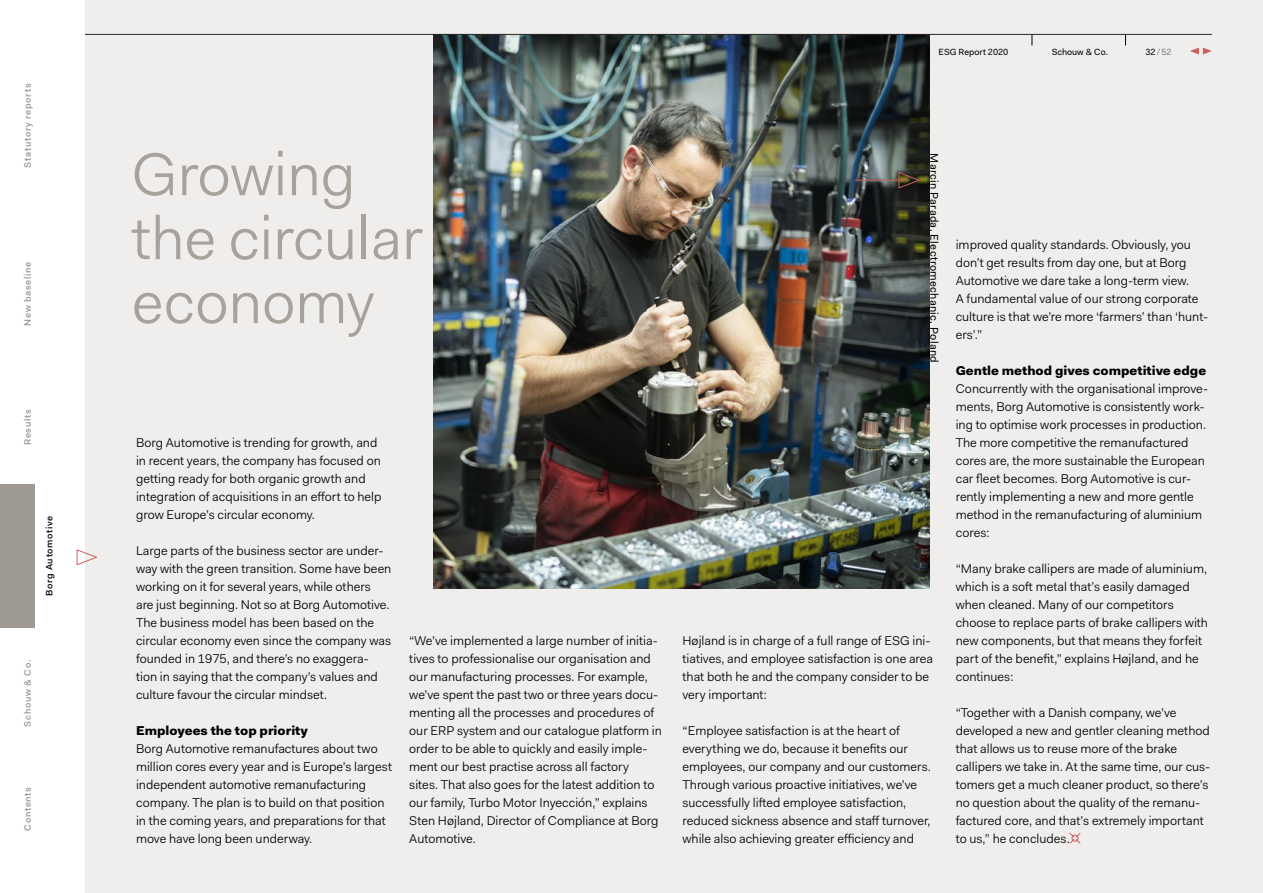
<style>
.page{position:relative;width:1263px;height:893px;background:#fff}
.page>*{position:absolute;margin:0;border:0;box-sizing:border-box;transform-origin:0 0}
.t1{font:60.75px/63.9px "Fakt Blond";letter-spacing:-.005em;color:#a8a29c}
.t2{font:900 12.9px "Fakt";color:#000}
.t3{font:12.75px/18px "Fakt Blond";color:#000}
.t4{font:11.1px "Fakt";letter-spacing:.025em;color:#000}
.t5{font:500 9.3px "Fakt";letter-spacing:.07em;color:#939393}
.t6{font:500 9.3px "Fakt";letter-spacing:.07em;color:#000}
.t7{font:9px "Fakt";color:#000}
.t8{font:9px "Fakt";color:#7c7c7c}
.s1{color:#000}
</style>
<div class="page">
<div style="left:85px;top:0;width:1178px;height:893px;background:#f0eeec"></div>
<img style="left:434px;top:35px;width:496px;height:553px">
<svg style="left:898px;top:172px;width:23px;height:17px"></svg>
<hr style="left:855px;top:180px;width:53px;height:1px;background:#cd6161">
<svg style="left:1069px;top:833px;width:12px;height:11px"></svg>
<div style="left:1071px;top:835px;width:7px;height:6px;border:1px solid #cd6161;border-radius:50%"></div>
<hr style="left:85px;top:34px;width:1127px;height:1px;background:#292929">
<div style="left:0;top:484px;width:34px;height:144px;background:#9f9994"></div>
<svg style="left:76px;top:549px;width:21px;height:17px"></svg>
<svg style="left:1190px;top:48px;width:21px;height:6px"></svg>
<p class="t5" style="left:21px;top:168px;width:86px;rotate:-90deg">Statutory reports</p>
<p class="t5" style="left:21px;top:326px;width:65px;rotate:-90deg">New baseline</p>
<p class="t5" style="left:21px;top:445px;width:37px;rotate:-90deg">Results</p>
<p class="t6" style="left:43px;top:596px;width:82px;rotate:-90deg">Borg Automotive</p>
<p class="t5" style="left:21px;top:727px;width:68px;rotate:-90deg">Schouw &amp; Co.</p>
<p class="t5" style="left:21px;top:831px;width:45px;rotate:-90deg">Contents</p>
<p class="t7" style="left:938px;top:46px;width:71px">ESG Report 2020</p>
<p class="t7" style="left:1052px;top:46px;width:58px">Schouw &amp; Co.</p>
<p class="t8" style="left:1145px;top:46px;width:28px"><span class="s1">32</span>/52</p>
<h1 class="t1" style="left:132px;top:142px;width:293px">Growing the circular economy</h1>
<p class="t4" style="left:942px;top:153px;width:211px;rotate:90deg">Marcin Parada, Electromechanic, Poland</p>
<p class="t3" style="left:136px;top:434px;width:247px">Borg Automotive is trending for growth, and in recent years, the company has focused on getting ready for both organic growth and integration of acquisitions in an effort to help grow Europe’s circular economy.</p>
<p class="t3" style="left:136px;top:542px;width:257px">Large parts of the business sector are under&shy;way with the green transition. Some have been working on it for several years, while others are just beginning. Not so at Borg Automotive.<br>The business model has been based on the circular economy even since the company was founded in 1975, and there’s no exaggera&shy;tion in saying that the company’s values and culture favour the circular mindset.</p>
<p class="t2" style="left:136px;top:722px;width:173px">Employees the top priority</p>
<p class="t3" style="left:136px;top:740px;width:257px">Borg Automotive remanufactures about two million cores every year and is Europe’s largest independent automotive remanufacturing company. The plan is to build on that position in the coming years, and preparations for that move have long been underway.</p>
<p class="t3" style="left:409px;top:632px;width:254px">“We’ve implemented a large number of initia&shy;tives to professionalise our organisation and our manufacturing processes. For example, we’ve spent the past two or three years docu&shy;menting all the processes and procedures of our ERP system and our catalogue platform in order to be able to quickly and easily imple&shy;ment our best practise across all factory<br>sites. That also goes for the latest addition to our family, Turbo Motor Inyección,” explains Sten Højland, Director of Compliance at Borg Automotive.</p>
<p class="t3" style="left:682px;top:632px;width:252px">Højland is in charge of a full range of ESG ini&shy;tiatives, and employee satisfaction is one area that both he and the company consider to be very important:</p>
<p class="t3" style="left:682px;top:722px;width:250px">“Employee satisfaction is at the heart of everything we do, because it benefits our employees, our company and our customers.<br>Through various proactive initiatives, we’ve successfully lifted employee satisfaction, reduced sickness absence and staff turnover, while also achieving greater efficiency and</p>
<p class="t3" style="left:956px;top:236px;width:254px">improved quality standards. Obviously, you don’t get results from day one, but at Borg Automotive we dare take a long-term view.<br>A fundamental value of our strong corporate culture is that we’re more ‘farmers’ than ‘hunt&shy;ers’.”</p>
<p class="t2" style="left:956px;top:362px;width:252px">Gentle method gives competitive edge</p>
<p class="t3" style="left:956px;top:380px;width:254px">Concurrently with the organisational improve&shy;ments, Borg Automotive is consistently work&shy;ing to optimise work processes in production.<br>The more competitive the remanufactured cores are, the more sustainable the European car fleet becomes. Borg Automotive is cur&shy;rently implementing a new and more gentle method in the remanufacturing of aluminium cores:</p>
<p class="t3" style="left:956px;top:560px;width:254px">“Many brake callipers are made of aluminium, which is a soft metal that’s easily damaged when cleaned. Many of our competitors choose to replace parts of brake callipers with new components, but that means they forfeit part of the benefit,” explains Højland, and he continues:</p>
<p class="t3" style="left:956px;top:704px;width:256px">“Together with a Danish company, we’ve developed a new and gentler cleaning method that allows us to reuse more of the brake callipers we take in. At the same time, our cus&shy;tomers get a much cleaner product, so there’s no question about the quality of the remanu&shy;factured core, and that’s extremely important to us,” he concludes.</p>
</div>
